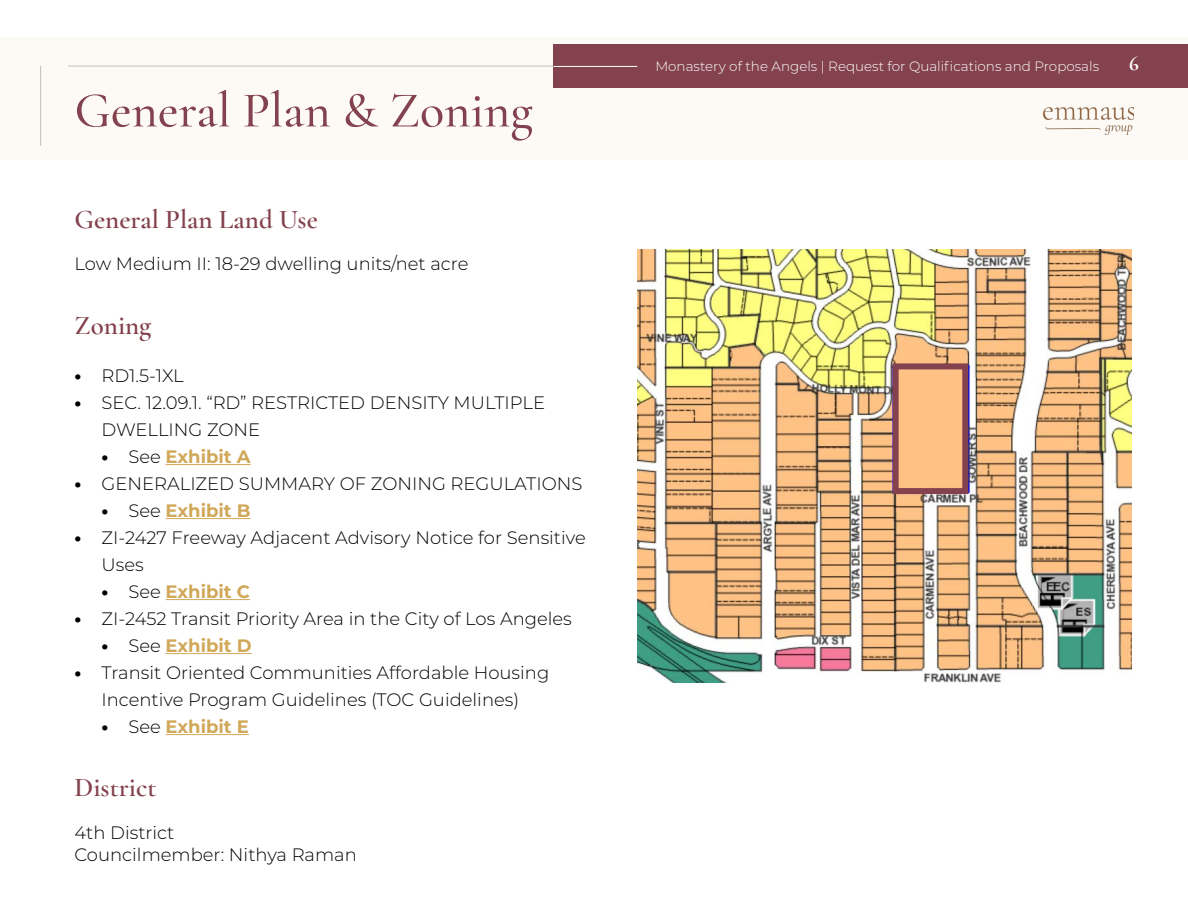
<style>
.page{position:relative;width:1188px;height:918px;background:#fff}
.page>*{position:absolute;margin:0;border:0;box-sizing:border-box;transform-origin:0 0}
.t1{font:500 50.4px "Cormorant Garamond";color:#83424d}
.t2{font:600 27px "Cormorant Garamond";color:#83424d}
.t3{font:700 21px "Cormorant Garamond";color:#fff}
.t4{font:300 18px/27px "Montserrat";color:#000}
.t5{font:700 18px "Montserrat";color:#d1a758}
.t6{font:300 13.5px "Montserrat";color:#fff}
.s1{font-weight:800}
.s2{font-weight:800;color:#000}
.s3{font-weight:300;color:#000}
</style>
<div class="page">
<div style="left:0;top:38px;width:1188px;height:122px;background:#fdfaf6"></div>
<hr style="left:68px;top:66px;width:486px;height:1px;background:#4e4d4d">
<hr style="left:40px;top:66px;width:1px;height:80px;background:#4e4d4d">
<img style="left:1043px;top:108px;width:91px;height:26px">
<div style="left:554px;top:45px;width:634px;height:43px;background:#83424d"></div>
<hr style="left:554px;top:66px;width:83px;height:1px;background:#fff">
<img style="left:637px;top:249px;width:494px;height:434px">
<hr style="left:166px;top:464px;width:85px;height:1px;background:#d1a758">
<hr style="left:166px;top:518px;width:85px;height:1px;background:#d1a758">
<hr style="left:166px;top:599px;width:84px;height:1px;background:#d1a758">
<hr style="left:166px;top:653px;width:86px;height:1px;background:#d1a758">
<hr style="left:166px;top:734px;width:83px;height:1px;background:#d1a758">
<div style="left:893px;top:363px;width:75px;height:131px;border:6px solid #83424d"></div>
<h1 class="t1" style="left:75px;top:80px;width:460px">General Plan &amp; Zoning</h1>
<h2 class="t2" style="left:75px;top:202px;width:245px">General Plan Land Use</h2>
<p class="t4" style="left:75px;top:250px;width:396px">Low Medium II: 18-29 dwelling units/net acre</p>
<h2 class="t2" style="left:75px;top:309px;width:78px">Zoning</h2>
<p class="t4" style="left:75px;top:361px;width:111px"><span class="s1">•</span> RD1.5-1XL</p>
<p class="t4" style="left:102px;top:388px;width:445px;text-indent:-27px"><span class="s1">•</span> SEC. 12.09.1. “RD” RESTRICTED DENSITY MULTIPLE<br>DWELLING ZONE</p>
<p class="t5" style="left:102px;top:443px;width:151px"><span class="s2">•</span> <span class="s3">See</span> Exhibit A</p>
<p class="t4" style="left:75px;top:469px;width:509px"><span class="s1">•</span> GENERALIZED SUMMARY OF ZONING REGULATIONS</p>
<p class="t5" style="left:102px;top:497px;width:151px"><span class="s2">•</span> <span class="s3">See</span> Exhibit B</p>
<p class="t4" style="left:102px;top:523px;width:486px;text-indent:-27px"><span class="s1">•</span> ZI-2427 Freeway Adjacent Advisory Notice for Sensitive<br>Uses</p>
<p class="t5" style="left:102px;top:578px;width:150px"><span class="s2">•</span> <span class="s3">See</span> Exhibit C</p>
<p class="t4" style="left:75px;top:604px;width:499px"><span class="s1">•</span> ZI-2452 Transit Priority Area in the City of Los Angeles</p>
<p class="t5" style="left:102px;top:632px;width:152px"><span class="s2">•</span> <span class="s3">See</span> Exhibit D</p>
<p class="t4" style="left:75px;top:658px;width:476px;text-align:center"><span class="s1">•</span> Transit Oriented Communities Affordable Housing<br>Incentive Program Guidelines (TOC Guidelines)</p>
<p class="t5" style="left:102px;top:713px;width:149px"><span class="s2">•</span> <span class="s3">See</span> Exhibit E</p>
<h2 class="t2" style="left:75px;top:771px;width:83px">District</h2>
<p class="t4" style="left:75px;top:821px;width:284px;line-height:21.6px">4th District<br>Councilmember: Nithya Raman</p>
<p class="t6" style="left:655px;top:57px;width:445px">Monastery of the Angels | Request for Qualifications and Proposals</p>
<p class="t3" style="left:1129px;top:51px;width:11px">6</p>
</div>
